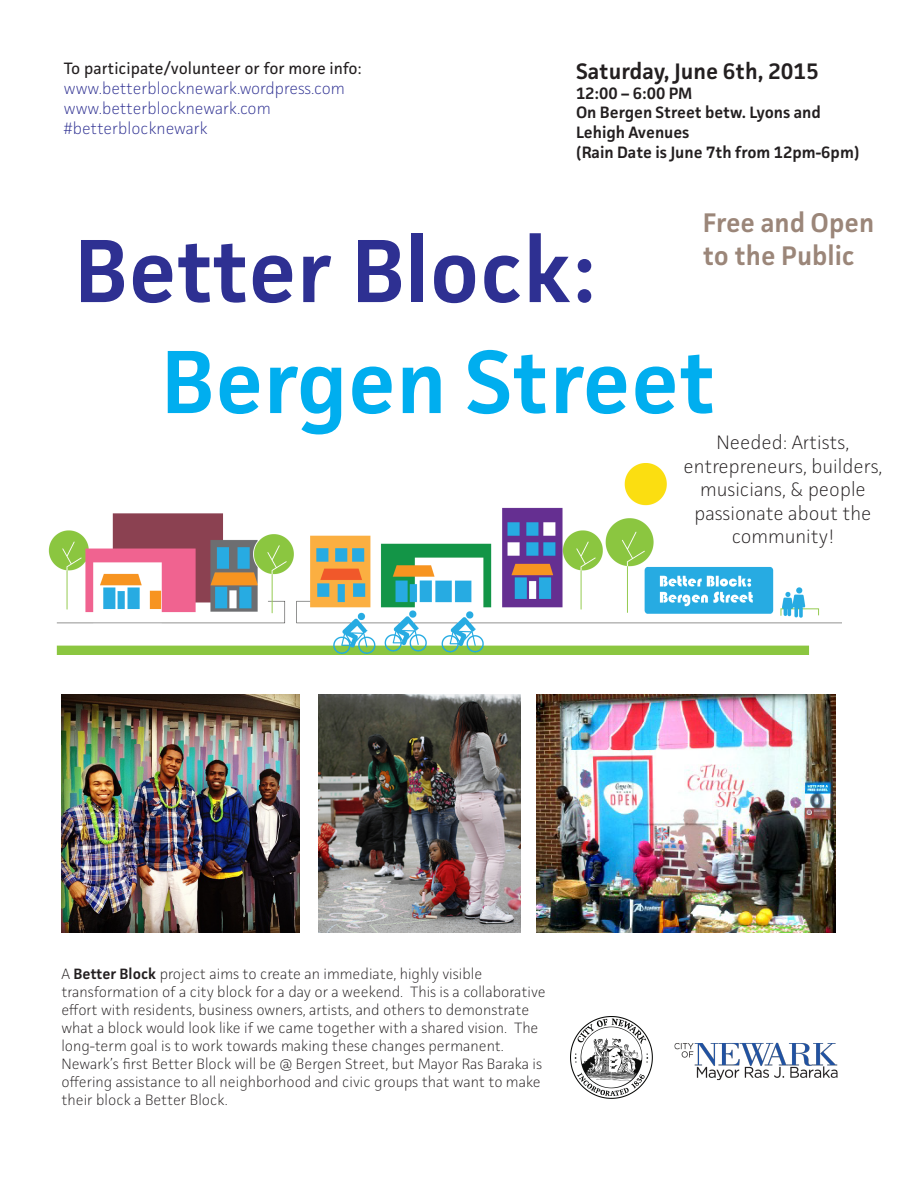
<style>
.page{position:relative;width:918px;height:1188px;background:#fff}
.page>*{position:absolute;margin:0;border:0;box-sizing:border-box;transform-origin:0 0}
.t1{font:600 90px "Facit";color:#00aeef}
.t2{font:600 90px "Facit";color:#2e3092}
.t3{font:600 27px/32.4px "Facit";color:#9b8679}
.t4{font:600 22.5px "Facit";color:#231f20}
.t5{font:200 19.5px/23.4px "Facit";color:#231f20;text-align:center}
.t6{font:600 16.5px/19.8px "Facit";color:#231f20}
.t7{font:200 16.5px/19.8px "Facit";color:#2e3092}
.t8{font:16.5px "Facit";color:#231f20}
.t9{font:200 15px/18px "Facit";color:#231f20}
.s1{font-weight:600}
</style>
<div class="page">
<img style="left:570px;top:1016px;width:83px;height:83px">
<img style="left:674px;top:1042px;width:164px;height:38px">
<img style="left:49px;top:464px;width:793px;height:191px">
<img style="left:61px;top:694px;width:239px;height:239px">
<img style="left:537px;top:694px;width:299px;height:239px">
<img style="left:318px;top:694px;width:203px;height:239px">
<p class="t8" style="left:64px;top:58px;width:299px">To participate/volunteer or for more info:</p>
<p class="t7" style="left:64px;top:78px;width:283px">www.betterblocknewark.wordpress.com www.betterblocknewark.com #betterblocknewark</p>
<h3 class="t4" style="left:576px;top:57px;width:245px">Saturday, June 6th, 2015</h3>
<p class="t6" style="left:576px;top:83px;width:285px">12:00 – 6:00 PM<br>On Bergen Street betw. Lyons and<br>Lehigh Avenues<br>(Rain Date is June 7th from 12pm-6pm)</p>
<h1 class="t2" style="left:74px;top:215px;width:524px">Better Block:</h1>
<h2 class="t3" style="left:703px;top:206px;width:173px">Free and Open to the Public</h2>
<h1 class="t1" style="left:161px;top:326px;width:557px">Bergen Street</h1>
<h3 class="t5" style="left:683px;top:431px;width:201px">Needed: Artists, entrepreneurs, builders, musicians, &amp; people passionate about the community!</h3>
<p class="t9" style="left:61px;top:964px;width:486px">A <span class="s1">Better Block</span> project aims to create an immediate, highly visible transformation of a city block for a day or a weekend. This is a collaborative effort with residents, business owners, artists, and others to demonstrate what a block would look like if we came together with a shared vision. The long-term goal is to work towards making these changes permanent.<br>Newark’s first Better Block will be @ Bergen Street, but Mayor Ras Baraka is offering assistance to all neighborhood and civic groups that want to make their block a Better Block.</p>
</div>
